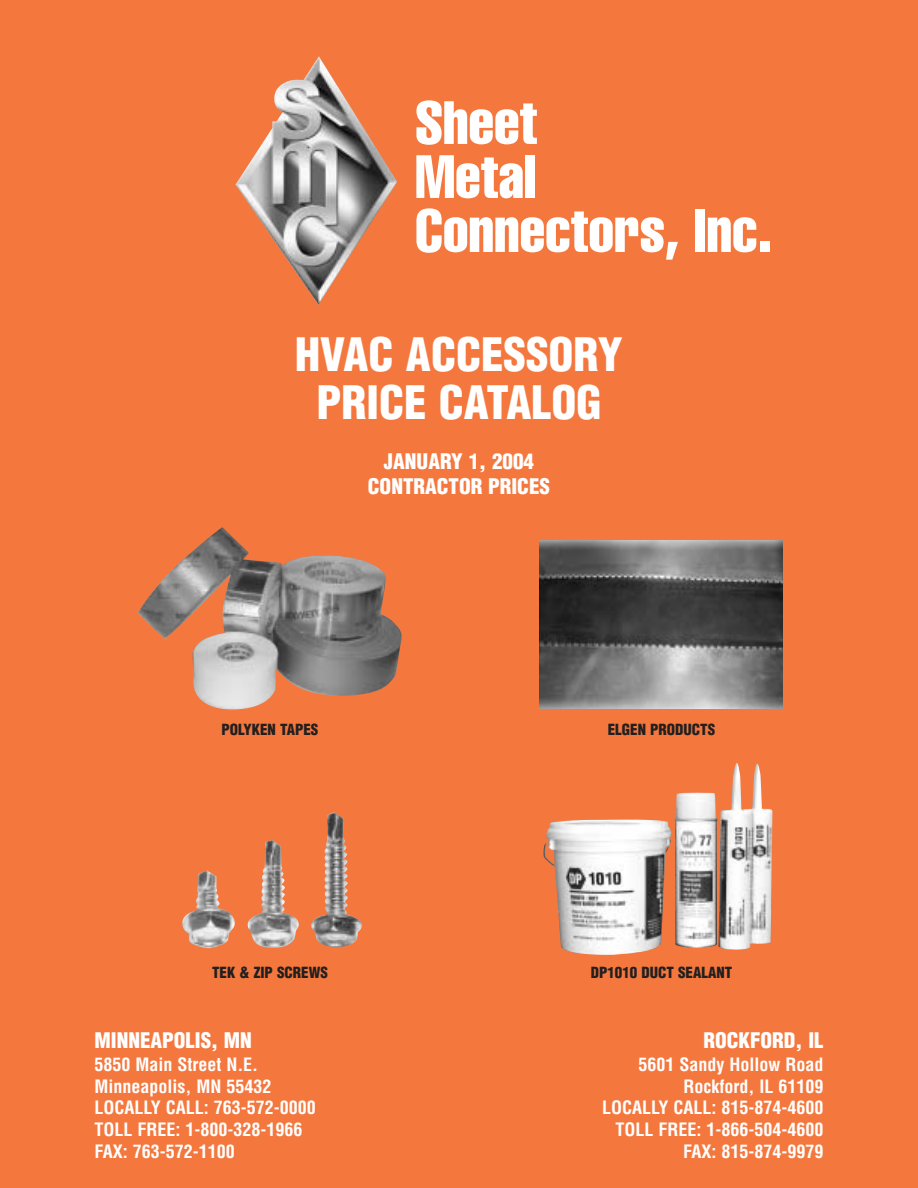
<style>
.page{position:relative;width:918px;height:1188px;background:#f4783e}
.page>*{position:absolute;margin:0;border:0;box-sizing:border-box;transform-origin:0 0}
.t1{font:extra-condensed 60px/54px "Helvetica";color:#fff}
.t2{font:900 condensed 45px/48px "Helvetica";color:#fff;text-align:center}
.t3{font:900 condensed 21px/25.2px "Helvetica";color:#fff;text-align:center}
.t4{font:700 condensed 18px "Helvetica";color:#fff}
.t5{font:900 condensed 15px "Helvetica";color:#231f1f}
</style>
<div class="page">
<img style="left:236px;top:56px;width:161px;height:249px">
<img style="left:138px;top:527px;width:264px;height:182px">
<img style="left:540px;top:540px;width:243px;height:169px">
<img style="left:182px;top:870px;width:53px;height:78px">
<img style="left:247px;top:840px;width:52px;height:108px">
<img style="left:311px;top:812px;width:51px;height:135px">
<img style="left:543px;top:763px;width:229px;height:192px">
<h1 class="t1" style="left:415px;top:99px;width:358px">Sheet<br>Metal<br>Connectors, Inc.</h1>
<h2 class="t2" style="left:295px;top:335px;width:329px">HVAC ACCESSORY<br>PRICE CATALOG</h2>
<p class="t3" style="left:368px;top:450px;width:184px">JANUARY 1, 2004<br>CONTRACTOR PRICES</p>
<p class="t5" style="left:222px;top:724px;width:98px">POLYKEN TAPES</p>
<p class="t5" style="left:608px;top:724px;width:109px">ELGEN PRODUCTS</p>
<p class="t5" style="left:212px;top:967px;width:117px">TEK &amp; ZIP SCREWS</p>
<p class="t5" style="left:591px;top:967px;width:143px">DP1010 DUCT SEALANT</p>
<p class="t3" style="left:94px;top:1030px;width:159px">MINNEAPOLIS, MN</p>
<p class="t3" style="left:703px;top:1030px;width:122px">ROCKFORD, IL</p>
<p class="t4" style="left:94px;top:1058px;width:165px">5850 Main Street N.E.</p>
<p class="t4" style="left:639px;top:1058px;width:186px">5601 Sandy Hollow Road</p>
<p class="t4" style="left:94px;top:1079px;width:178px">Minneapolis, MN 55432</p>
<p class="t4" style="left:684px;top:1079px;width:141px">Rockford, IL 61109</p>
<p class="t4" style="left:94px;top:1101px;width:223px">LOCALLY CALL: 763-572-0000</p>
<p class="t4" style="left:602px;top:1101px;width:223px">LOCALLY CALL: 815-874-4600</p>
<p class="t4" style="left:94px;top:1122px;width:209px">TOLL FREE: 1-800-328-1966</p>
<p class="t4" style="left:616px;top:1122px;width:209px">TOLL FREE: 1-866-504-4600</p>
<p class="t4" style="left:94px;top:1144px;width:142px">FAX: 763-572-1100</p>
<p class="t4" style="left:683px;top:1144px;width:142px">FAX: 815-874-9979</p>
</div>
